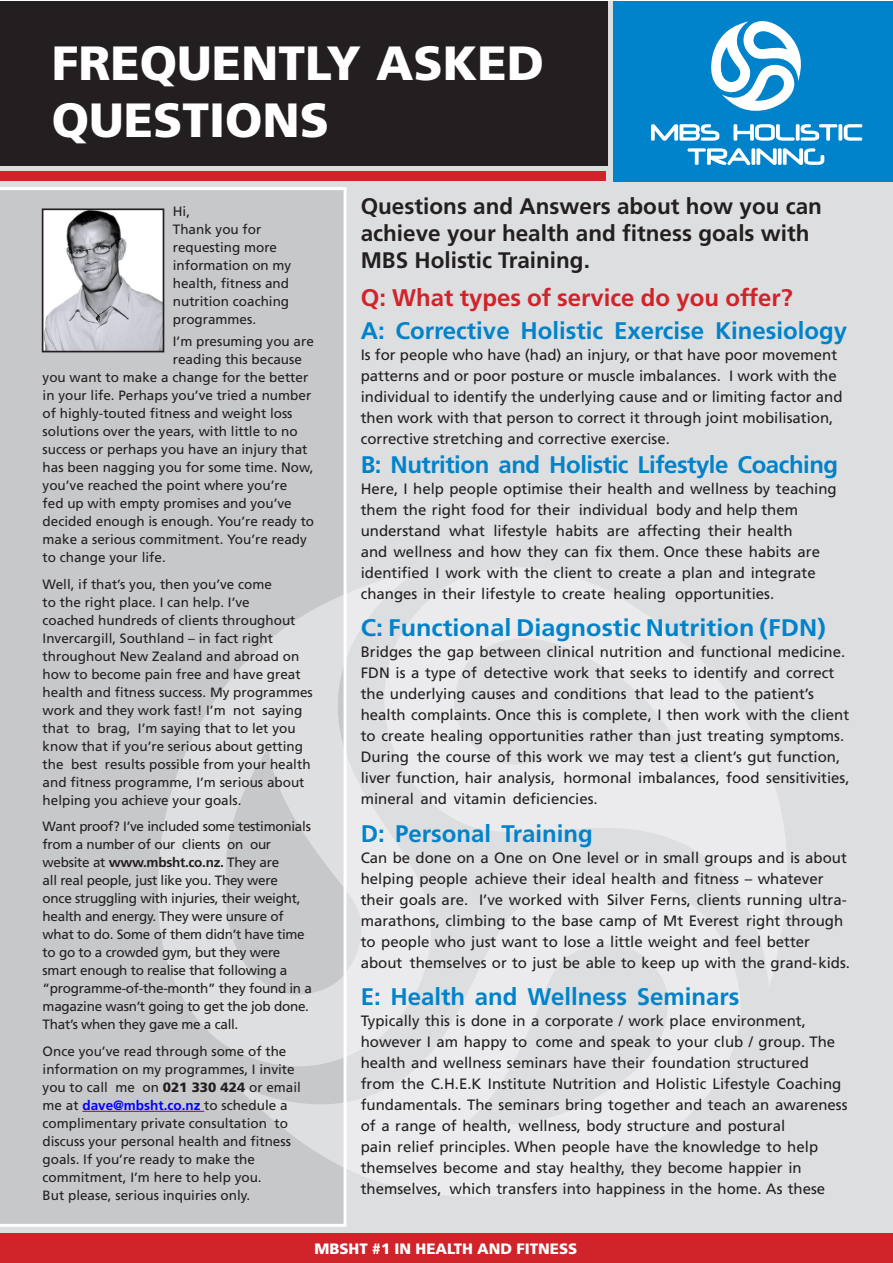
<style>
.page{position:relative;width:893px;height:1263px;background:#fff}
.page>*{position:absolute;margin:0;border:0;box-sizing:border-box;transform-origin:0 0}
.t1{font:900 48px/57.6px "Frutiger";color:#fff}
.t2{font:700 24px "Frutiger";color:#0083ca}
.t3{font:700 24px "Frutiger";letter-spacing:-.02em;color:#0083ca}
.t4{font:700 24px "Frutiger";color:#0083ca;scale:1.05 1}
.t5{font:700 24px "Frutiger";color:#d1232a}
.t6{font:700 22.5px/27px "Frutiger";color:#231f20}
.t7{font:15px/21px "Frutiger";color:#231f20}
.t8{font:900 15px "Frutiger";color:#fff}
.t9{font:13.5px/18px "Frutiger";color:#231f20}
.t10{font:13.5px/18px "Frutiger";letter-spacing:-.02em;color:#231f20}
.s1{font-weight:700}
.s2{font-weight:900}
.s3{font-weight:700;color:#00f}
</style>
<div class="page">
<div style="left:0;top:1px;width:892px;height:1262px;background:#dddee0"></div>
<div style="left:0;top:1px;width:607px;height:164px;background:#231f20"></div>
<div style="left:613px;top:1px;width:279px;height:180px;background:#0083ca"></div>
<svg style="left:651px;top:21px;width:211px;height:144px"></svg>
<div style="left:0;top:187px;width:347px;height:378px;background:#c7c8ca"></div>
<svg style="left:0;top:565px;width:787px;height:662px"></svg>
<div style="left:0;top:171px;width:605px;height:10px;background:#d1232a"></div>
<hr style="left:82px;top:1111px;width:122px;height:1px;background:#800080">
<img style="left:45px;top:211px;width:116px;height:138px">
<div style="left:42px;top:208px;width:122px;height:144px;border:2px solid #231f20"></div>
<div style="left:0;top:1233px;width:892px;height:30px;background:#d1232a"></div>
<h1 class="t1" style="left:52px;top:33px;width:494px">FREQUENTLY ASKED<br>QUESTIONS</h1>
<p class="t9" style="left:173px;top:202px;width:120px">Hi,<br>Thank you for requesting more information on my health, fitness and nutrition coaching programmes.</p>
<p class="t9" style="left:173px;top:332px;width:143px">I’m presuming you are</p>
<p class="t9" style="left:173px;top:350px;width:131px">reading this because</p>
<p class="t9" style="left:43px;top:368px;width:267px">you want to make a change for the better</p>
<p class="t9" style="left:43px;top:386px;width:270px">in your life. Perhaps you’ve tried a number</p>
<p class="t9" style="left:43px;top:404px;width:251px">of highly-touted fitness and weight loss</p>
<p class="t9" style="left:43px;top:422px;width:257px">solutions over the years, with little to no</p>
<p class="t9" style="left:43px;top:440px;width:266px">success or perhaps you have an injury that</p>
<p class="t9" style="left:43px;top:458px;width:272px">has been nagging you for some time. Now,</p>
<p class="t9" style="left:43px;top:476px;width:246px">you’ve reached the point where you’re</p>
<p class="t9" style="left:43px;top:494px;width:251px">fed up with empty promises and you’ve</p>
<p class="t9" style="left:43px;top:512px;width:273px">decided enough is enough. You’re ready to</p>
<p class="t9" style="left:43px;top:530px;width:266px">make a serious commitment. You’re ready</p>
<p class="t9" style="left:43px;top:548px;width:125px">to change your life.</p>
<p class="t9" style="left:43px;top:575px;width:272px">Well, if that’s you, then you’ve come<br>to the right place. I can help. I’ve<br>coached hundreds of clients throughout Invercargill, Southland – in fact right throughout New Zealand and abroad on how to become pain free and have great health and fitness success. My programmes work and they work fast! I’m not saying that to brag, I’m saying that to let you know that if you’re serious about getting the best results possible from your health and fitness programme, I’m serious about helping you achieve your goals.</p>
<p class="t10" style="left:43px;top:817px;width:271px">Want proof? I’ve included some testimonials from a number of our clients on our website at <span class="s1">www.mbsht.co.nz.</span> They are<br>all real people, just like you. They were<br>once struggling with injuries, their weight, health and energy. They were unsure of what to do. Some of them didn’t have time to go to a crowded gym, but they were smart enough to realise that following a “programme-of-the-month” they found in a magazine wasn’t going to get the job done.<br>That’s when they gave me a call.</p>
<p class="t9" style="left:43px;top:1042px;width:260px">Once you’ve read through some of the information on my programmes, I invite you to call me on <span class="s2">021 330 424</span> or email me at <span class="s3">dave@mbsht.co.nz</span> to schedule a complimentary private consultation to discuss your personal health and fitness goals. If you’re ready to make the commitment, I’m here to help you.<br>But please, serious inquiries only.</p>
<h3 class="t6" style="left:361px;top:193px;width:463px">Questions and Answers about how you can achieve your health and fitness goals with<br>MBS Holistic Training.</h3>
<h2 class="t5" style="left:361px;top:284px;width:434px">Q: What types of service do you offer?</h2>
<h2 class="t2" style="left:361px;top:317px;width:488px">A: Corrective Holistic Exercise Kinesiology</h2>
<p class="t7" style="left:361px;top:344px;width:483px">Is for people who have (had) an injury, or that have poor movement patterns and or poor posture or muscle imbalances. I work with the individual to identify the underlying cause and or limiting factor and then work with that person to correct it through joint mobilisation, corrective stretching and corrective exercise.</p>
<h2 class="t3" style="left:361px;top:451px;width:479px">B: Nutrition and Holistic Lifestyle Coaching</h2>
<p class="t7" style="left:361px;top:478px;width:478px">Here, I help people optimise their health and wellness by teaching them the right food for their individual body and help them understand what lifestyle habits are affecting their health<br>and wellness and how they can fix them. Once these habits are identified I work with the client to create a plan and integrate changes in their lifestyle to create healing opportunities.</p>
<h2 class="t4" style="left:361px;top:614px;width:444px">C: Functional Diagnostic Nutrition (FDN)</h2>
<p class="t7" style="left:361px;top:641px;width:490px">Bridges the gap between clinical nutrition and functional medicine.<br>FDN is a type of detective work that seeks to identify and correct the underlying causes and conditions that lead to the patient’s health complaints. Once this is complete, I then work with the client to create healing opportunities rather than just treating symptoms.<br>During the course of this work we may test a client’s gut function, liver function, hair analysis, hormonal imbalances, food sensitivities, mineral and vitamin deficiencies.</p>
<h2 class="t2" style="left:361px;top:819px;width:234px">D: Personal Training</h2>
<p class="t7" style="left:361px;top:847px;width:491px">Can be done on a One on One level or in small groups and is about helping people achieve their ideal health and fitness – whatever their goals are. I’ve worked with Silver Ferns, clients running ultra&shy;marathons, climbing to the base camp of Mt Everest right through to people who just want to lose a little weight and feel better about themselves or to just be able to keep up with the grand-kids.</p>
<h2 class="t2" style="left:361px;top:982px;width:380px">E: Health and Wellness Seminars</h2>
<p class="t7" style="left:361px;top:1010px;width:488px">Typically this is done in a corporate / work place environment, however I am happy to come and speak to your club / group. The health and wellness seminars have their foundation structured<br>from the C.H.E.K Institute Nutrition and Holistic Lifestyle Coaching fundamentals. The seminars bring together and teach an awareness of a range of health, wellness, body structure and postural<br>pain relief principles. When people have the knowledge to help themselves become and stay healthy, they become happier in themselves, which transfers into happiness in the home. As these</p>
<p class="t8" style="left:314px;top:1240px;width:265px">MBSHT #1 IN HEALTH AND FITNESS</p>
</div>
